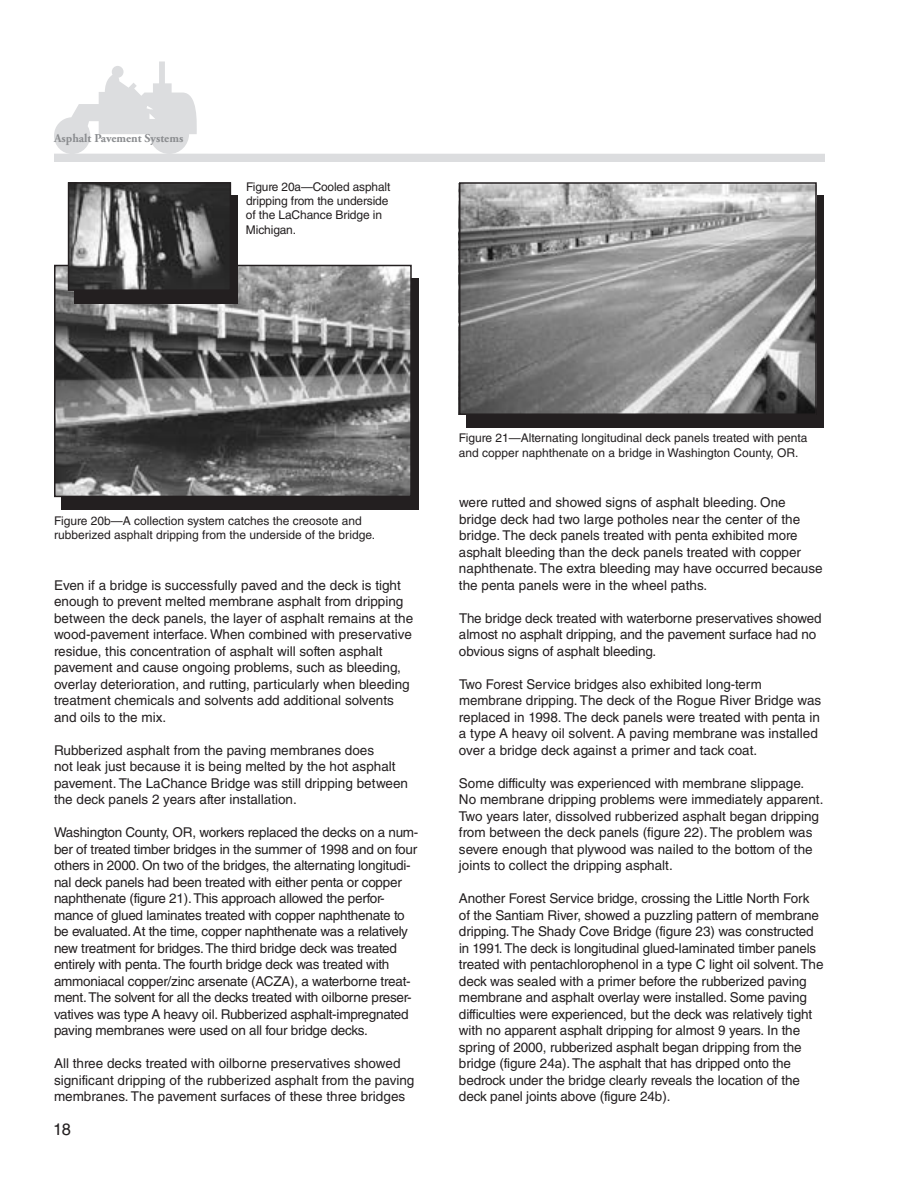
<style>
.page{position:relative;width:918px;height:1188px;background:#fff}
.page>*{position:absolute;margin:0;border:0;box-sizing:border-box;transform-origin:0 0}
.t1{font:16.5px "Helvetica LT Std";color:#231f20}
.t2{font:13.5px/16.5px "Helvetica LT Std";letter-spacing:-.01em;color:#231f20}
.t3{font:12px/14.2px "Helvetica LT Std";color:#231f20}
.t4{font:700 12px "Adobe Garamond Pro";color:#8a8c8f}
</style>
<div class="page">
<div style="left:54px;top:154px;width:771px;height:8px;background:#dcdddf"></div>
<svg style="left:54px;top:62px;width:144px;height:92px"></svg>
<div style="left:466px;top:195px;width:358px;height:233px;background:#231f20"></div>
<img style="left:462px;top:185px;width:352px;height:227px">
<div style="left:459px;top:182px;width:358px;height:233px;border:2px solid #231f20"></div>
<div style="left:61px;top:278px;width:357px;height:232px;background:#231f20"></div>
<img style="left:57px;top:268px;width:352px;height:226px">
<div style="left:54px;top:265px;width:358px;height:232px;border:2px solid #231f20"></div>
<div style="left:75px;top:195px;width:163px;height:109px;background:#231f20"></div>
<img style="left:71px;top:185px;width:157px;height:103px">
<div style="left:68px;top:182px;width:163px;height:109px;border:2px solid #231f20"></div>
<p class="t4" style="left:54px;top:131px;width:131px">Asphalt Pavement Systems</p>
<p class="t3" style="left:246px;top:180px;width:146px">Figure 20a—Cooled asphalt dripping from the underside of the LaChance Bridge in<br>Michigan.</p>
<p class="t3" style="left:54px;top:513px;width:323px">Figure 20b—A collection system catches the creosote and rubberized asphalt dripping from the underside of the bridge.</p>
<p class="t2" style="left:54px;top:577px;width:361px">Even if a bridge is successfully paved and the deck is tight enough to prevent melted membrane asphalt from dripping between the deck panels, the layer of asphalt remains at the wood-pavement interface. When combined with preservative residue, this concentration of asphalt will soften asphalt pavement and cause ongoing problems, such as bleeding, overlay deterioration, and rutting, particularly when bleeding treatment chemicals and solvents add additional solvents and oils to the mix.</p>
<p class="t2" style="left:54px;top:742px;width:356px">Rubberized asphalt from the paving membranes does<br>not leak just because it is being melted by the hot asphalt pavement. The LaChance Bridge was still dripping between the deck panels 2 years after installation.</p>
<p class="t2" style="left:54px;top:824px;width:366px">Washington County, OR, workers replaced the decks on a num&shy;ber of treated timber bridges in the summer of 1998 and on four others in 2000. On two of the bridges, the alternating longitudi&shy;nal deck panels had been treated with either penta or copper naphthenate (figure 21). This approach allowed the perfor&shy;mance of glued laminates treated with copper naphthenate to be evaluated. At the time, copper naphthenate was a relatively new treatment for bridges. The third bridge deck was treated entirely with penta. The fourth bridge deck was treated with ammoniacal copper/zinc arsenate (ACZA), a waterborne treat&shy;ment. The solvent for all the decks treated with oilborne preser&shy;vatives was type A heavy oil. Rubberized asphalt-impregnated paving membranes were used on all four bridge decks.</p>
<p class="t2" style="left:54px;top:1055px;width:362px">All three decks treated with oilborne preservatives showed significant dripping of the rubberized asphalt from the paving membranes. The pavement surfaces of these three bridges</p>
<p class="t1" style="left:53px;top:1119px;width:19px">18</p>
<p class="t3" style="left:459px;top:431px;width:350px">Figure 21—Alternating longitudinal deck panels treated with penta and copper naphthenate on a bridge in Washington County, OR.</p>
<p class="t2" style="left:459px;top:494px;width:365px">were rutted and showed signs of asphalt bleeding. One bridge deck had two large potholes near the center of the bridge. The deck panels treated with penta exhibited more asphalt bleeding than the deck panels treated with copper naphthenate. The extra bleeding may have occurred because the penta panels were in the wheel paths.</p>
<p class="t2" style="left:459px;top:610px;width:364px">The bridge deck treated with waterborne preservatives showed almost no asphalt dripping, and the pavement surface had no obvious signs of asphalt bleeding.</p>
<p class="t2" style="left:459px;top:676px;width:364px">Two Forest Service bridges also exhibited long-term membrane dripping. The deck of the Rogue River Bridge was replaced in 1998. The deck panels were treated with penta in a type A heavy oil solvent. A paving membrane was installed over a bridge deck against a primer and tack coat.</p>
<p class="t2" style="left:459px;top:775px;width:366px">Some difficulty was experienced with membrane slippage.<br>No membrane dripping problems were immediately apparent.<br>Two years later, dissolved rubberized asphalt began dripping from between the deck panels (figure 22). The problem was severe enough that plywood was nailed to the bottom of the joints to collect the dripping asphalt.</p>
<p class="t2" style="left:459px;top:890px;width:366px">Another Forest Service bridge, crossing the Little North Fork of the Santiam River, showed a puzzling pattern of membrane dripping. The Shady Cove Bridge (figure 23) was constructed in 1991. The deck is longitudinal glued-laminated timber panels treated with pentachlorophenol in a type C light oil solvent. The deck was sealed with a primer before the rubberized paving membrane and asphalt overlay were installed. Some paving difficulties were experienced, but the deck was relatively tight with no apparent asphalt dripping for almost 9 years. In the spring of 2000, rubberized asphalt began dripping from the bridge (figure 24a). The asphalt that has dripped onto the bedrock under the bridge clearly reveals the location of the deck panel joints above (figure 24b).</p>
</div>
